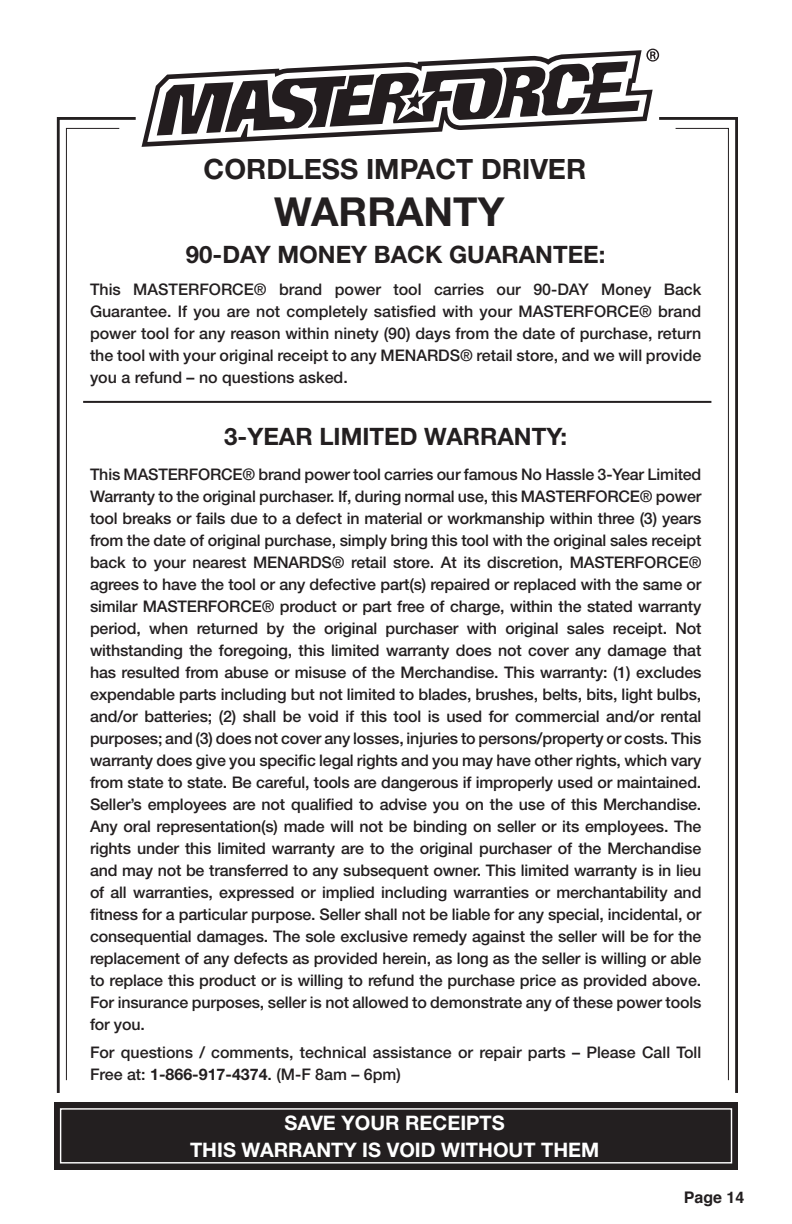
<style>
.page{position:relative;width:792px;height:1224px;background:#fff}
.page>*{position:absolute;margin:0;border:0;box-sizing:border-box;transform-origin:0 0}
.t1{font:700 40px "Helvetica Neue LT Std";color:#231f20}
.t2{font:700 28px "Helvetica Neue LT Std";color:#231f20}
.t3{font:700 24px "Helvetica Neue LT Std";color:#231f20}
.t4{font:700 20px/27px "Helvetica Neue LT Std";color:#fff;text-align:center}
.t5{font:500 16px/22px "Helvetica Neue LT Std";letter-spacing:-.01em;color:#231f20}
.t6{font:700 16px "Helvetica";color:#231f20}
.s1{font-weight:700}
</style>
<div class="page">
<div style="left:54px;top:1102px;width:684px;height:68px;background:#231f20"></div>
<div style="left:60px;top:1108px;width:672px;height:56px;border:1px solid #fff"></div>
<svg style="left:56px;top:117px;width:83px;height:976px"></svg>
<svg style="left:66px;top:128px;width:54px;height:953px"></svg>
<svg style="left:656px;top:117px;width:82px;height:976px"></svg>
<svg style="left:675px;top:128px;width:54px;height:953px"></svg>
<hr style="left:83px;top:401px;width:628px;height:2px;background:#231f20">
<svg style="left:142px;top:50px;width:511px;height:97px"></svg>
<svg style="left:147px;top:55px;width:500px;height:87px"></svg>
<svg style="left:157px;top:61px;width:483px;height:75px"></svg>
<svg style="left:646px;top:49px;width:13px;height:13px"></svg>
<h2 class="t2" style="left:204px;top:152px;width:384px">CORDLESS IMPACT DRIVER</h2>
<h1 class="t1" style="left:274px;top:187px;width:232px">WARRANTY</h1>
<h3 class="t3" style="left:186px;top:240px;width:421px">90-DAY MONEY BACK GUARANTEE:</h3>
<p class="t5" style="left:90px;top:279px;width:613px;text-align:justify">This MASTERFORCE® brand power tool carries our 90-DAY Money Back Guarantee. If you are not completely satisfied with your MASTERFORCE® brand power tool for any reason within ninety (90) days from the date of purchase, return the tool with your original receipt to any MENARDS® retail store, and we will provide you a refund – no questions asked.</p>
<h3 class="t3" style="left:224px;top:422px;width:344px">3-YEAR LIMITED WARRANTY:</h3>
<p class="t5" style="left:90px;top:463px;width:613px">This MASTERFORCE® brand power tool carries our famous No Hassle 3-Year Limited Warranty to the original purchaser. If, during normal use, this MASTERFORCE® power tool breaks or fails due to a defect in material or workmanship within three (3) years from the date of original purchase, simply bring this tool with the original sales receipt back to your nearest MENARDS® retail store. At its discretion, MASTERFORCE® agrees to have the tool or any defective part(s) repaired or replaced with the same or similar MASTERFORCE® product or part free of charge, within the stated warranty period, when returned by the original purchaser with original sales receipt. Not withstanding the foregoing, this limited warranty does not cover any damage that has resulted from abuse or misuse of the Merchandise. This warranty: (1) excludes expendable parts including but not limited to blades, brushes, belts, bits, light bulbs, and/or batteries; (2) shall be void if this tool is used for commercial and/or rental purposes; and (3) does not cover any losses, injuries to persons/property or costs. This warranty does give you specific legal rights and you may have other rights, which vary from state to state. Be careful, tools are dangerous if improperly used or maintained.<br>Seller’s employees are not qualified to advise you on the use of this Merchandise.<br>Any oral representation(s) made will not be binding on seller or its employees. The rights under this limited warranty are to the original purchaser of the Merchandise and may not be transferred to any subsequent owner. This limited warranty is in lieu of all warranties, expressed or implied including warranties or merchantability and fitness for a particular purpose. Seller shall not be liable for any special, incidental, or consequential damages. The sole exclusive remedy against the seller will be for the replacement of any defects as provided herein, as long as the seller is willing or able to replace this product or is willing to refund the purchase price as provided above.<br>For insurance purposes, seller is not allowed to demonstrate any of these power tools for you.</p>
<p class="t5" style="left:90px;top:1041px;width:613px">For questions / comments, technical assistance or repair parts – Please Call Toll<br>Free at: <span class="s1">1-866-917-4374</span>. (M-F 8am – 6pm)</p>
<p class="t4" style="left:190px;top:1108px;width:411px">SAVE YOUR RECEIPTS<br>THIS WARRANTY IS VOID WITHOUT THEM</p>
<p class="t6" style="left:684px;top:1183px;width:62px">Page 14</p>
</div>
